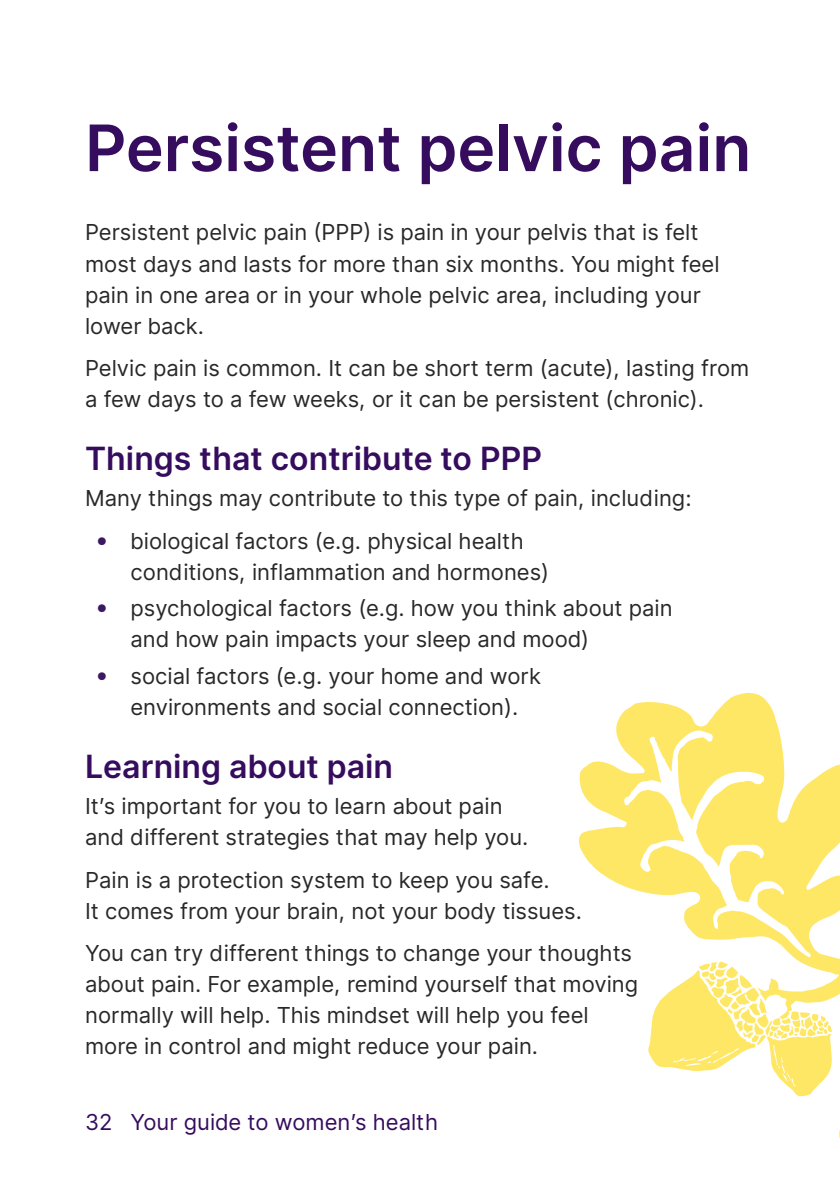
<style>
.page{position:relative;width:840px;height:1191px;background:#fff}
.page>*{position:absolute;margin:0;border:0;box-sizing:border-box;transform-origin:0 0}
.t1{font:600 64px "Vwfqfh Inter";color:#360c5e}
.t2{font:600 32px "Vwfqfh Inter";color:#360c5e}
.t3{font:22px/31px "Lnwdlw Inter";color:#292829}
.t4{font:22px "Lnwdlw Inter";color:#360c5e}
.s1{font-family:"Tsstxv Avenir LT Std";color:#3c1863}
</style>
<div class="page">
<svg style="left:579px;top:692px;width:260px;height:405px"></svg>
<svg style="left:647px;top:961px;width:184px;height:135px"></svg>
<h2 class="t1" style="left:85px;top:100px;width:667px">Persistent pelvic pain</h2>
<p class="t3" style="left:85px;top:216px;width:635px">Persistent pelvic pain (PPP) is pain in your pelvis that is felt most days and lasts for more than six months. You might feel pain in one area or in your whole pelvic area, including your lower back.</p>
<p class="t3" style="left:85px;top:352px;width:665px">Pelvic pain is common. It can be short term (acute), lasting from a few days to a few weeks, or it can be persistent (chronic).</p>
<h3 class="t2" style="left:85px;top:434px;width:458px">Things that contribute to PPP</h3>
<p class="t3" style="left:85px;top:482px;width:607px">Many things may contribute to this ty pe of pain, including:</p>
<p class="t3" style="left:130px;top:524px;width:420px;text-indent:-34px"><span class="s1">•</span> biological factors (e.g. physical health conditions, inflammation and hormones)</p>
<p class="t3" style="left:130px;top:592px;width:543px;text-indent:-34px"><span class="s1">•</span> psychological factors (e.g. how you think about pain and how pain im pacts your slee p and mood)</p>
<p class="t3" style="left:96px;top:660px;width:446px;text-align:center"><span class="s1">•</span> social factors (e.g. your home and work environments and social connection).</p>
<h3 class="t2" style="left:85px;top:742px;width:309px">Learning about pain</h3>
<p class="t3" style="left:85px;top:790px;width:444px">It’s im portant for you to learn about pain and different strategies that may hel p you.</p>
<p class="t3" style="left:85px;top:863px;width:498px">Pain is a protection system to kee p you safe.<br>It comes from your brain, not your body tissues.</p>
<p class="t3" style="left:85px;top:937px;width:554px">You can try different things to change your thoughts about pain. For exam ple, remind yourself that moving normally will hel p. This mindset will hel p you feel more in control and might reduce your pain.</p>
<p class="t4" style="left:85px;top:1106px;width:354px">32 Your guide to women’s health</p>
</div>
